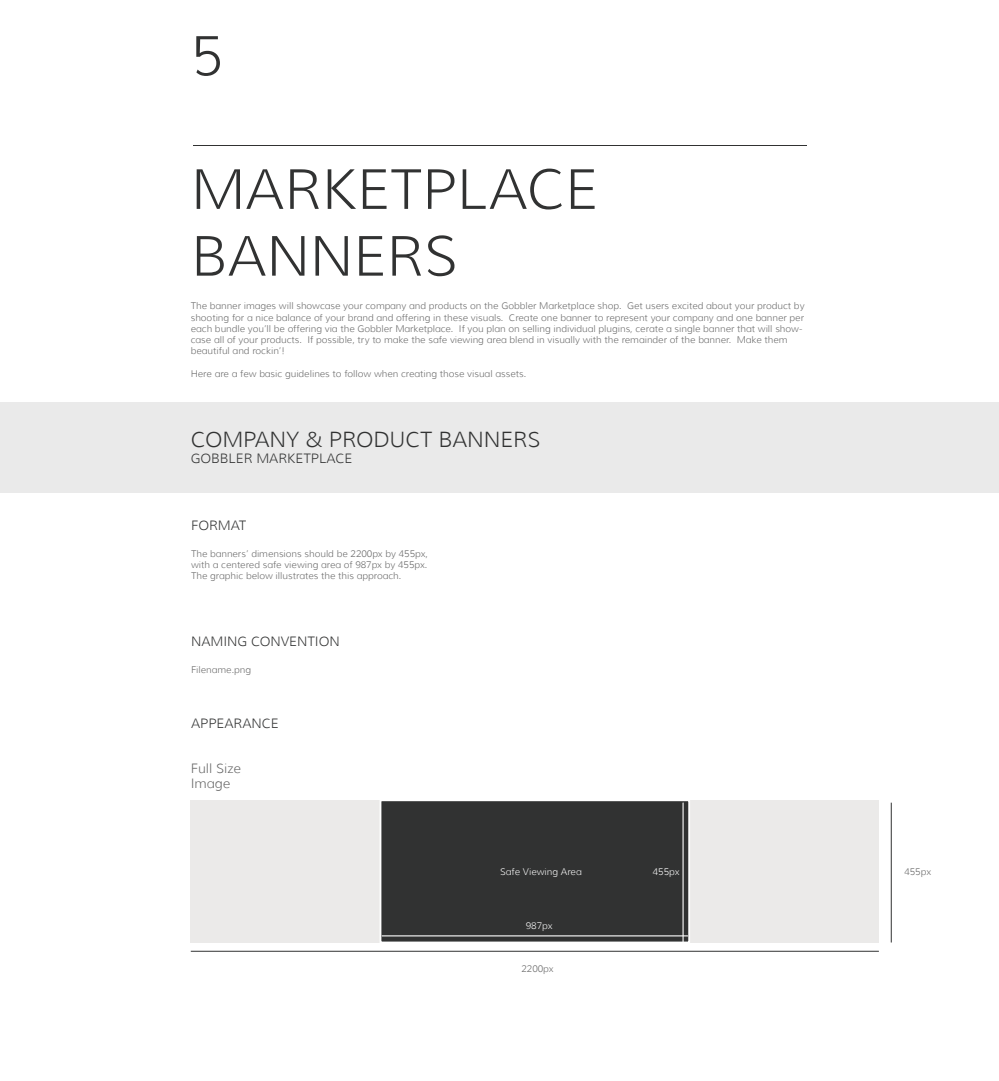
<style>
.page{position:relative;width:999px;height:1081px;background:#fff}
.page>*{position:absolute;margin:0;border:0;box-sizing:border-box;transform-origin:0 0}
.t1{font:300 55.62px/66.8px "Muli";color:#313232}
.t2{font:300 21.25px "Muli";color:#313232}
.t3{font:300 13.12px "Muli";color:#313232}
.t4{font:300 13.12px/15.8px "Muli";color:#666}
.t5{font:300 9.38px/11.2px "Muli";color:#666}
.t6{font:300 9.38px "Muli";color:#fff}
</style>
<div class="page">
<div style="left:0;top:402px;width:998px;height:90px;background:#eaeaea"></div>
<hr style="left:193px;top:146px;width:612px;height:1px;background:#313232">
<div style="left:191px;top:800px;width:687px;height:142px;background:#ebeae9"></div>
<div style="left:379px;top:799px;width:311px;height:144px;background:#313232;border:2px solid #fff"></div>
<hr style="left:890px;top:802px;width:1px;height:140px;background:#313232">
<hr style="left:191px;top:951px;width:687px;height:1px;background:#313232">
<hr style="left:382px;top:935px;width:305px;height:1px;background:#fff">
<hr style="left:682px;top:802px;width:1px;height:140px;background:#fff">
<h1 class="t1" style="left:191px;top:22px;width:34px">5</h1>
<h1 class="t1" style="left:191px;top:156px;width:408px">MARKETPLACE<br>BANNERS</h1>
<p class="t5" style="left:191px;top:300px;width:615px">The banner images will showcase your company and products on the Gobbler Marketplace shop. Get users excited about your product by shooting for a nice balance of your brand and offering in these visuals. Create one banner to represent your company and one banner per each bundle you’ll be offering via the Gobbler Marketplace. If you plan on selling individual plugins, cerate a single banner that will show&shy;case all of your products. If possible, try to make the safe viewing area blend in visually with the remainder of the banner. Make them beautiful and rockin’!</p>
<p class="t5" style="left:191px;top:368px;width:337px">Here are a few basic guidelines to follow when creating those visual assets.</p>
<h2 class="t2" style="left:191px;top:426px;width:351px">COMPANY &amp; PRODUCT BANNERS</h2>
<h3 class="t3" style="left:191px;top:450px;width:163px">GOBBLER MARKETPLACE</h3>
<h3 class="t3" style="left:191px;top:517px;width:57px">FORMAT</h3>
<p class="t5" style="left:191px;top:548px;width:238px;text-align:justify">The banners’ dimensions should be 2200px by 455px, with a centered safe viewing area of 987px by 455px.<br>The graphic below illustrates the this approach.</p>
<h3 class="t3" style="left:191px;top:633px;width:150px">NAMING CONVENTION</h3>
<p class="t5" style="left:191px;top:663px;width:61px">Filename.png</p>
<h3 class="t3" style="left:191px;top:715px;width:89px">APPEARANCE</h3>
<h3 class="t4" style="left:191px;top:760px;width:52px">Full Size<br>Image</h3>
<p class="t6" style="left:500px;top:866px;width:83px">Safe Viewing Area</p>
<p class="t6" style="left:525px;top:919px;width:28px">987px</p>
<p class="t5" style="left:521px;top:963px;width:34px">2200px</p>
<p class="t6" style="left:652px;top:866px;width:28px">455px</p>
<p class="t5" style="left:904px;top:866px;width:28px">455px</p>
</div>
